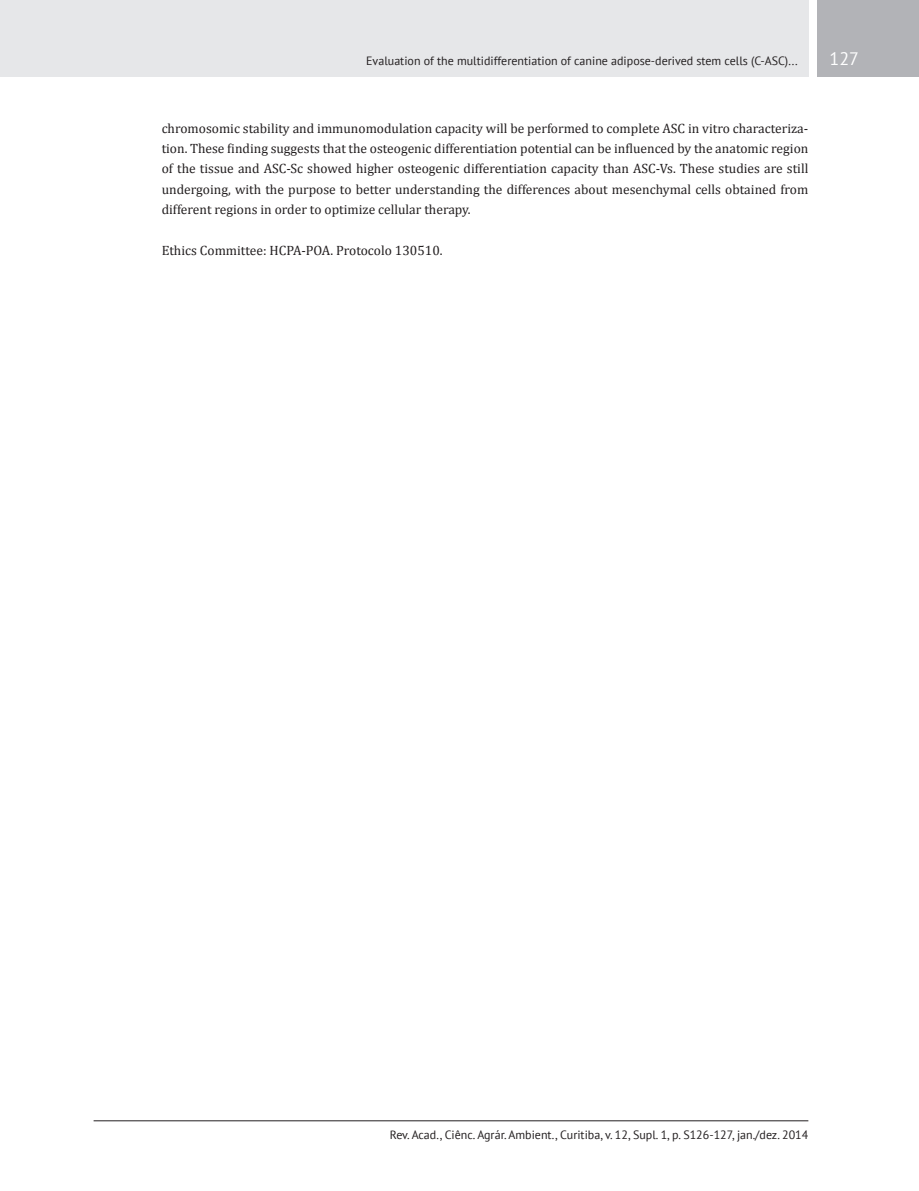
<style>
.page{position:relative;width:919px;height:1191px;background:#fff}
.page>*{position:absolute;margin:0;border:0;box-sizing:border-box;transform-origin:0 0}
.t1{font:18px "PT Sans";color:#fff}
.t2{font:13.5px/20.2px "Cambria";color:#231f20;text-align:justify}
.t3{font:12px "PT Sans";color:#231f20}
</style>
<div class="page">
<div style="left:0;top:0;width:808px;height:77px;background:#e6e7e9"></div>
<div style="left:816px;top:0;width:102px;height:77px;background:#b2b3b7"></div>
<hr style="left:94px;top:1120px;width:714px;height:1px;background:#231f20">
<p class="t3" style="left:366px;top:53px;width:433px">Evaluation of the multidifferentiation of canine adipose-derived stem cells (C-ASC)...</p>
<h1 class="t1" style="left:829px;top:47px;width:31px">127</h1>
<p class="t2" style="left:162px;top:118px;width:648px">chromosomic stability and immunomodulation capacity will be performed to complete ASC in vitro characteriza&shy;tion. These finding suggests that the osteogenic differentiation potential can be influenced by the anatomic region of the tissue and ASC-Sc showed higher osteogenic differentiation capacity than ASC-Vs. These studies are still undergoing, with the purpose to better understanding the differences about mesenchymal cells obtained from different regions in order to optimize cellular therapy.</p>
<p class="t2" style="left:162px;top:240px;width:282px">Ethics Committee: HCPA-POA. Protocolo 130510.</p>
<p class="t3" style="left:390px;top:1126px;width:420px">Rev. Acad., Ciênc. Agrár. Ambient., Curitiba, v. 12, Supl. 1, p. S126-127, jan./dez. 2014</p>
</div>
